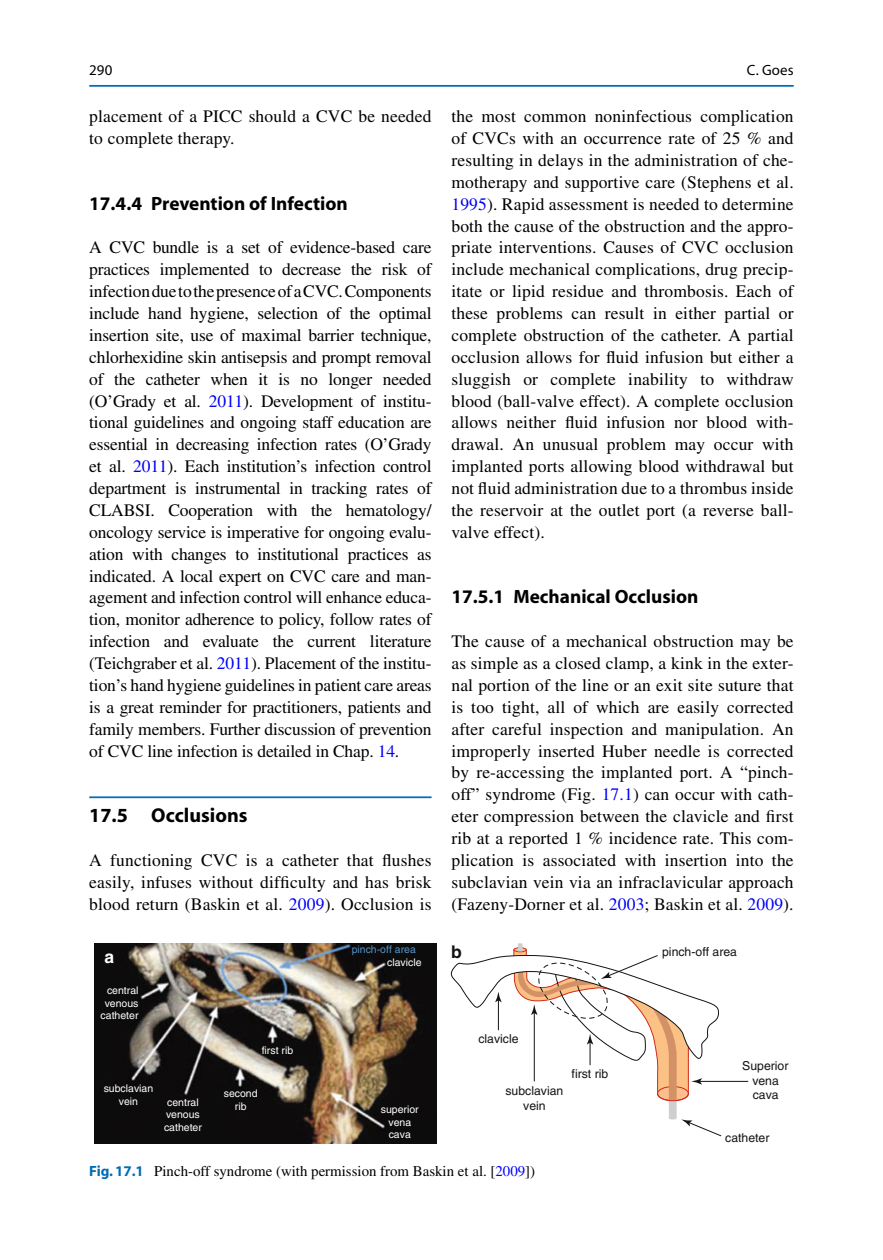
<style>
.page{position:relative;width:883px;height:1260px;background:#fff}
.page>*{position:absolute;margin:0;border:0;box-sizing:border-box;transform-origin:0 0}
.t1{font:700 20.12px "Hjgrcn Myriad";color:#000}
.t2{font:700 19.25px "Hjgrcn Myriad";color:#000}
.t3{font:17.5px/21.9px "Qlnrby Times";letter-spacing:.01em;color:#000;text-align:justify}
.t4{font:700 17.5px "Whjvkv Helvetica";color:#fff}
.t5{font:700 17.5px "Whjvkv Helvetica";color:#131413}
.t6{font:14.88px "Qlnrby Times";color:#000}
.t7{font:14.88px "Bhltks Myriad";letter-spacing:.015em;color:#000}
.t8{font:12.25px/14.7px "Fsgsrp Helvetica";color:#131413;text-align:center}
.t9{font:10.5px/12.6px "Fsgsrp Helvetica";color:#fff;text-align:center}
.t10{font:10.5px "Fsgsrp Helvetica";color:#5492c6}
.s1{color:#0000fa}
.s2{font-family:"Hjgrcn Myriad";font-weight:700;color:#006db6}
</style>
<div class="page">
<hr style="left:89px;top:796px;width:343px;height:2px;background:#006db6">
<img style="left:94px;top:943px;width:343px;height:201px">
<hr style="left:699px;top:1081px;width:49px;height:1px;background:#131413">
<svg style="left:450px;top:943px;width:272px;height:194px"></svg>
<hr style="left:89px;top:85px;width:705px;height:2px;background:#006db6">
<p class="t7" style="left:89px;top:64px;width:25px">290</p>
<p class="t3" style="left:89px;top:107px;width:344px">placement of a PICC should a CVC be needed to complete therapy.</p>
<p class="t2" style="left:89px;top:196px;width:260px">17.4.4 Prevention of Infection</p>
<p class="t3" style="left:89px;top:238px;width:344px">A CVC bundle is a set of evidence-based care practices implemented to decrease the risk of infection due to the presence of a CVC. Components include hand hygiene, selection of the optimal insertion site, use of maximal barrier technique, chlorhexidine skin antisepsis and prompt removal of the catheter when it is no longer needed (O’Grady et al. <span class="s1">2011</span> ). Development of institu&shy;tional guidelines and ongoing staff education are essential in decreasing infection rates (O’Grady et al. <span class="s1">2011</span> ). Each institution’s infection control department is instrumental in tracking rates of CLABSI. Cooperation with the hematology/ oncology service is imperative for ongoing evalu&shy;ation with changes to institutional practices as indicated. A local expert on CVC care and man&shy;agement and infection control will enhance educa&shy;tion, monitor adherence to policy, follow rates of infection and evaluate the current literature (Teichgraber et al. <span class="s1">2011</span> ). Placement of the institu&shy;tion’s hand hygiene guidelines in patient care areas is a great reminder for practitioners, patients and family members. Further discussion of prevention of CVC line infection is detailed in Chap. <span class="s1">14</span>.</p>
<p class="t1" style="left:89px;top:808px;width:160px">17.5 Occlusions</p>
<p class="t3" style="left:89px;top:851px;width:344px">A functioning CVC is a catheter that flushes easily, infuses without difficulty and has brisk blood return (Baskin et al. <span class="s1">2009</span> ). Occlusion is</p>
<p class="t7" style="left:747px;top:64px;width:48px">C. Goes</p>
<p class="t3" style="left:451px;top:107px;width:344px">the most common noninfectious complication of CVCs with an occurrence rate of 25 % and resulting in delays in the administration of che&shy;motherapy and supportive care (Stephens et al.<br><span class="s1">1995</span> ). Rapid assessment is needed to determine both the cause of the obstruction and the appro&shy;priate interventions. Causes of CVC occlusion include mechanical complications, drug precip&shy;itate or lipid residue and thrombosis. Each of these problems can result in either partial or complete obstruction of the catheter. A partial occlusion allows for fluid infusion but either a sluggish or complete inability to withdraw blood (ball-valve effect). A complete occlusion allows neither fluid infusion nor blood with&shy;drawal. An unusual problem may occur with implanted ports allowing blood withdrawal but not fluid administration due to a thrombus inside the reservoir at the outlet port (a reverse ball&shy;valve effect).</p>
<p class="t2" style="left:451px;top:590px;width:248px">17.5.1 Mechanical Occlusion</p>
<p class="t3" style="left:451px;top:632px;width:344px">The cause of a mechanical obstruction may be as simple as a closed clamp, a kink in the exter&shy;nal portion of the line or an exit site suture that is too tight, all of which are easily corrected after careful inspection and manipulation. An improperly inserted Huber needle is corrected by re-accessing the implanted port. A “pinch&shy;off” syndrome (Fig. <span class="s1">17.1</span> ) can occur with cath&shy;eter compression between the clavicle and first rib at a reported 1 % incidence rate. This com&shy;plication is associated with insertion into the subclavian vein via an infraclavicular approach (Fazeny-Dorner et al. <span class="s1">2003</span> ; Baskin et al. <span class="s1">2009</span> ).</p>
<p class="t10" style="left:352px;top:946px;width:66px">pinch-off area</p>
<p class="t4" style="left:104px;top:950px;width:11px">a</p>
<p class="t5" style="left:451px;top:946px;width:12px">b</p>
<p class="t9" style="left:101px;top:985px;width:39px;text-align:right">central venous catheter</p>
<p class="t9" style="left:387px;top:957px;width:36px">clavicle</p>
<p class="t9" style="left:262px;top:1045px;width:33px">first rib</p>
<p class="t9" style="left:104px;top:1083px;width:51px">subclavian vein</p>
<p class="t9" style="left:164px;top:1097px;width:39px">central venous catheter</p>
<p class="t9" style="left:224px;top:1088px;width:35px">second rib</p>
<p class="t9" style="left:381px;top:1104px;width:39px">superior vena cava</p>
<p class="t8" style="left:478px;top:1033px;width:42px">clavicle</p>
<p class="t8" style="left:505px;top:1085px;width:59px">subclavian vein</p>
<p class="t8" style="left:572px;top:1068px;width:38px">first rib</p>
<p class="t6" style="left:89px;top:1165px;width:447px"><span class="s2">Fig. 17.1</span> Pinch-off syndrome (with permission from Baskin et al. [ <span class="s1">2009</span> ])</p>
<p class="t8" style="left:662px;top:945px;width:76px">pinch-off area</p>
<p class="t8" style="left:742px;top:1060px;width:48px">Superior vena cava</p>
<p class="t8" style="left:725px;top:1131px;width:46px">catheter</p>
</div>
